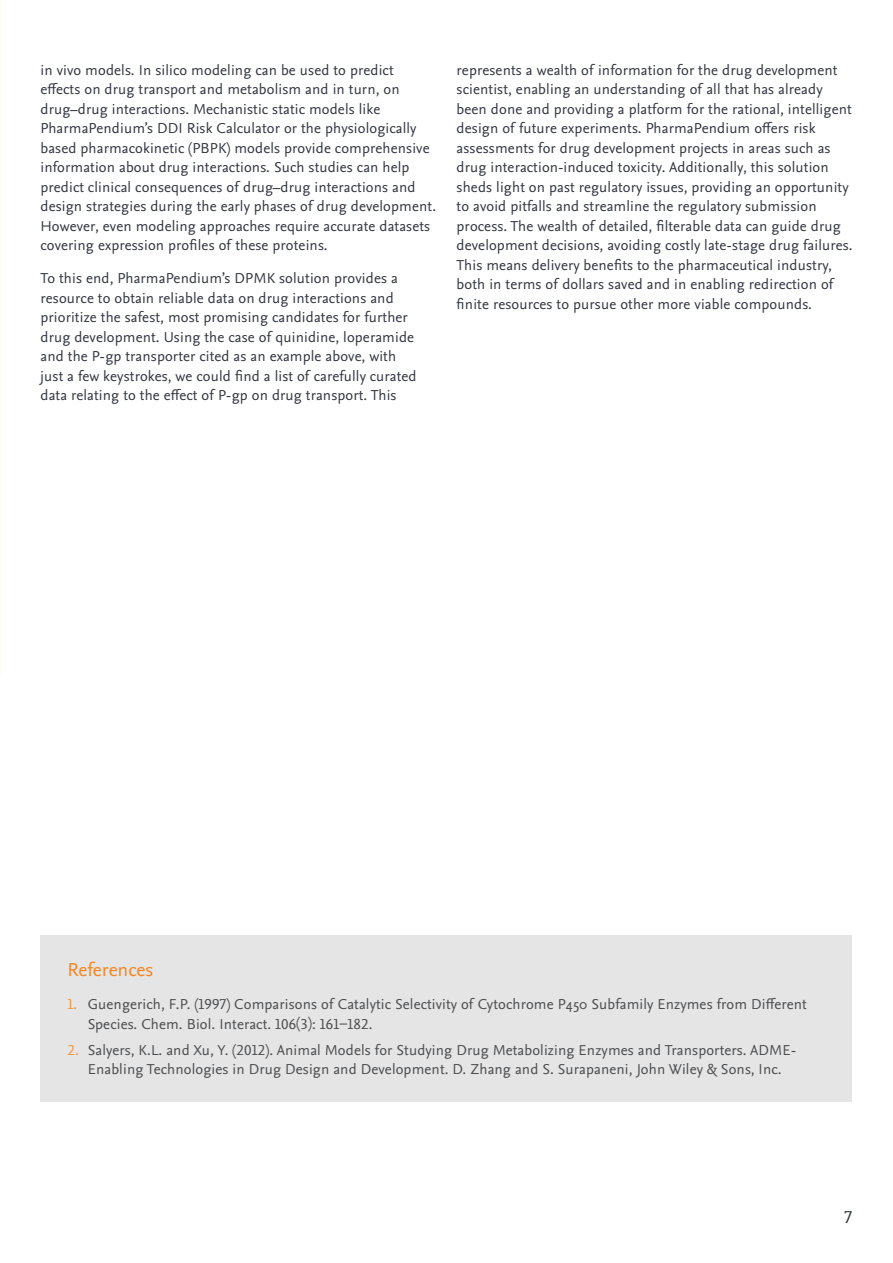
<style>
.page{position:relative;width:893px;height:1263px;background:#fff}
.page>*{position:absolute;margin:0;border:0;box-sizing:border-box;transform-origin:0 0}
.Section_subtitle{font:19.5px "Nexus Sans Pro";color:#f58520}
.t1{font:18px "Nexus Sans Pro";color:#323640}
.Body_Paragraph{font:15px/19.5px "Nexus Sans Pro";letter-spacing:.01em;color:#323640}
.t2{font:15px/19.5px "Nexus Sans Pro";letter-spacing:.01em;color:#4b4c4d}
.s1{color:#f7953c}
</style>
<div class="page">
<div style="left:40px;top:935px;width:812px;height:166px;background:#e5e5e6"></div>
<p class="Body_Paragraph" style="left:40px;top:59px;width:397px">in vivo models. In silico modeling can be used to predict effects on drug transport and metabolism and in turn, on drug–drug interactions. Mechanistic static models like PharmaPendium’s DDI Risk Calculator or the physiologically based pharmacokinetic (PBPK) models provide comprehensive information about drug interactions. Such studies can help predict clinical consequences of drug–drug interactions and design strategies during the early phases of drug development.<br>However, even modeling approaches require accurate datasets covering expression profiles of these proteins.</p>
<p class="Body_Paragraph" style="left:40px;top:268px;width:378px">To this end, PharmaPendium’s DPMK solution provides a resource to obtain reliable data on drug interactions and prioritize the safest, most promising candidates for further drug development. Using the case of quinidine, loperamide and the P-gp transporter cited as an example above, with just a few keystrokes, we could find a list of carefully curated data relating to the effect of P-gp on drug transport. This</p>
<p class="Body_Paragraph" style="left:457px;top:59px;width:397px">represents a wealth of information for the drug development scientist, enabling an understanding of all that has already been done and providing a platform for the rational, intelligent design of future experiments. PharmaPendium offers risk assessments for drug development projects in areas such as drug interaction-induced toxicity. Additionally, this solution sheds light on past regulatory issues, providing an opportunity to avoid pitfalls and streamline the regulatory submission process. The wealth of detailed, filterable data can guide drug development decisions, avoiding costly late-stage drug failures.<br>This means delivery benefits to the pharmaceutical industry, both in terms of dollars saved and in enabling redirection of finite resources to pursue other more viable compounds.</p>
<p class="Section_subtitle" style="left:68px;top:955px;width:87px">References</p>
<p class="t2" style="left:88px;top:994px;width:721px;text-indent:-20px"><span class="s1">1.</span> Guengerich, F.P. (1997) Comparisons of Catalytic Selectivity of Cytochrome P450 Subfamily Enzymes from Different<br>Species. Chem. Biol. Interact. 106(3): 161–182.</p>
<p class="t2" style="left:68px;top:1039px;width:730px;text-align:center"><span class="s1">2.</span> Salyers, K.L. and Xu, Y. (2012). Animal Models for Studying Drug Metabolizing Enzymes and Transporters. ADME-<br>Enabling Technologies in Drug Design and Development. D. Zhang and S. Surapaneni, John Wiley &amp; Sons, Inc.</p>
<p class="t1" style="left:845px;top:1203px;width:9px">7</p>
</div>
